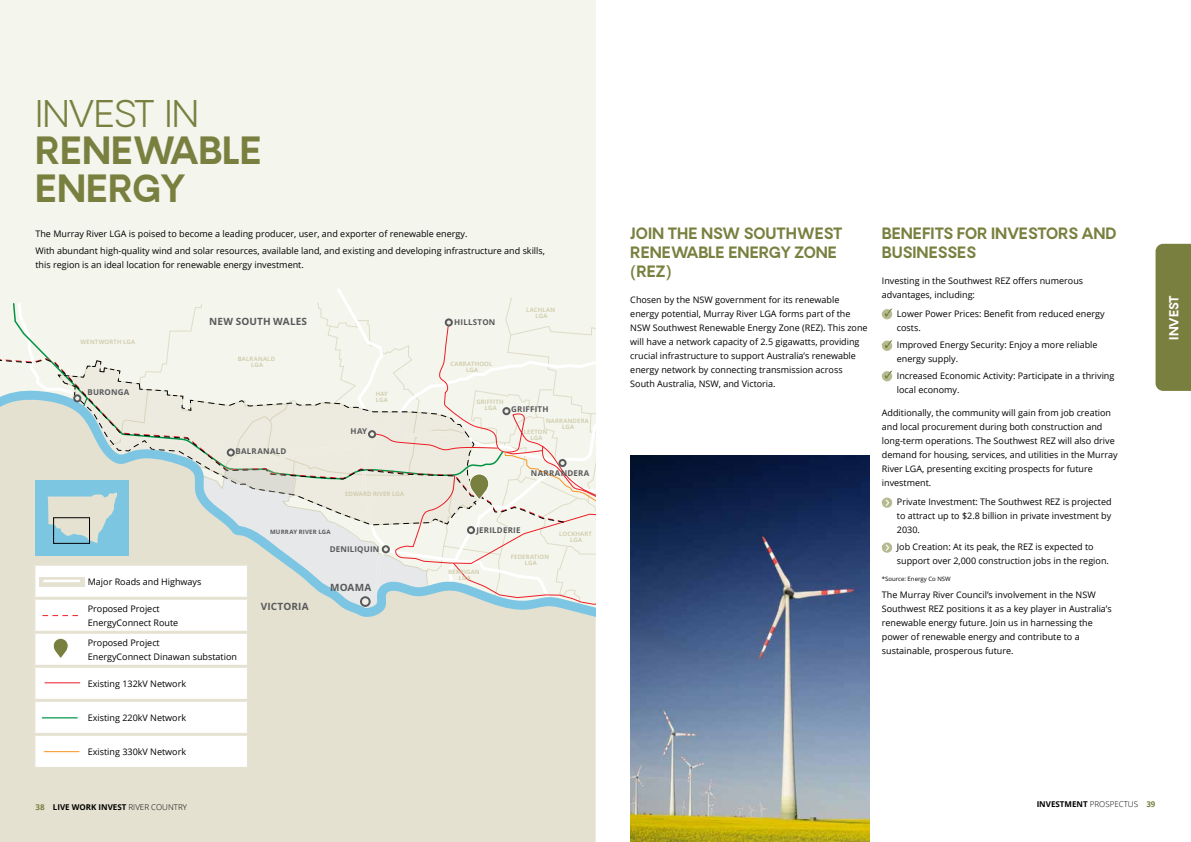
<style>
.page{position:relative;width:1191px;height:842px;background:#fff}
.page>*{position:absolute;margin:0;border:0;box-sizing:border-box;transform-origin:0 0}
.t1{font:700 36px/38px "Oakes Grotesk";color:#79803f}
.t2{font:300 36px "Oakes Grotesk";color:#79803f}
.t3{font:700 15px/19px "Oakes Grotesk";color:#79803f}
.t4{font:700 12px "Oakes Grotesk";color:#fff}
.t5{font:700 10px "Open Sans";letter-spacing:.015em;color:#58595b}
.t6{font:9px/14px "Open Sans";color:#000}
.t7{font:700 8px "Open Sans";letter-spacing:.02em;color:#58595b}
.t8{font:700 8px "Open Sans";color:#000}
.t9{font:600 6px/6px "Open Sans";letter-spacing:.03em;color:#cbc7a3;text-align:center}
.t10{font:6px "Open Sans";color:#000}
.t11{font:700 6px "Open Sans";letter-spacing:.04em;color:#58595b}
.s1{color:#79803f}
.s2{font-weight:300}
.s3{font-weight:700;color:#79803f}
</style>
<div class="page">
<div style="left:0;top:0;width:595px;height:842px;background:#f4f5ed"></div>
<div style="left:0;top:624px;width:595px;height:218px;background:#e5e1d1"></div>
<div style="left:0;top:390px;width:595px;height:234px;background:#e5e1d1"></div>
<div style="left:1155px;top:244px;width:36px;height:147px;background:#79803f"></div>
<img style="left:631px;top:455px;width:238px;height:387px">
<div style="left:882px;top:542px;width:10px;height:11px;background:#b6ba91;border-radius:50%"></div>
<svg style="left:884px;top:543px;width:6px;height:8px"></svg>
<div style="left:882px;top:497px;width:10px;height:11px;background:#b6ba91;border-radius:50%"></div>
<svg style="left:884px;top:498px;width:6px;height:8px"></svg>
<svg style="left:882px;top:309px;width:10px;height:10px"></svg>
<svg style="left:884px;top:309px;width:8px;height:8px"></svg>
<div style="left:882px;top:341px;width:10px;height:10px;background:#b6ba91;border-radius:50%"></div>
<svg style="left:884px;top:340px;width:8px;height:8px"></svg>
<div style="left:882px;top:371px;width:10px;height:10px;background:#b6ba91;border-radius:50%"></div>
<svg style="left:884px;top:371px;width:8px;height:8px"></svg>
<div style="left:35px;top:480px;width:94px;height:76px;background:#7cc6e2"></div>
<div style="left:35px;top:566px;width:212px;height:201px;background:#fff"></div>
<hr style="left:32px;top:563px;width:218px;height:3px;background:#e5e2d2">
<hr style="left:32px;top:566px;width:3px;height:31px;background:#e5e2d2">
<hr style="left:32px;top:597px;width:218px;height:3px;background:#e5e2d2">
<hr style="left:32px;top:600px;width:3px;height:31px;background:#e5e2d2">
<hr style="left:247px;top:600px;width:3px;height:31px;background:#e5e2d2">
<hr style="left:32px;top:631px;width:218px;height:3px;background:#e5e2d2">
<hr style="left:32px;top:634px;width:3px;height:31px;background:#e5e2d2">
<hr style="left:247px;top:634px;width:3px;height:31px;background:#e5e2d2">
<hr style="left:32px;top:665px;width:218px;height:3px;background:#e5e2d2">
<hr style="left:32px;top:668px;width:3px;height:31px;background:#e5e2d2">
<hr style="left:247px;top:668px;width:3px;height:31px;background:#e5e2d2">
<hr style="left:32px;top:699px;width:218px;height:3px;background:#e5e2d2">
<hr style="left:32px;top:702px;width:3px;height:31px;background:#e5e2d2">
<hr style="left:247px;top:702px;width:3px;height:31px;background:#e5e2d2">
<hr style="left:32px;top:733px;width:218px;height:3px;background:#e5e2d2">
<hr style="left:32px;top:736px;width:3px;height:31px;background:#e5e2d2">
<hr style="left:247px;top:736px;width:3px;height:31px;background:#e5e2d2">
<hr style="left:32px;top:767px;width:218px;height:3px;background:#e5e2d2">
<svg style="left:43px;top:289px;width:552px;height:327px"></svg>
<svg style="left:53px;top:638px;width:16px;height:21px"></svg>
<hr style="left:45px;top:682px;width:35px;height:1px;background:#ed1d24">
<hr style="left:42px;top:717px;width:35px;height:1px;background:#009444">
<hr style="left:44px;top:751px;width:35px;height:1px;background:#f7941e">
<div style="left:39px;top:577px;width:45px;height:9px;background:#e5e2d2"></div>
<hr style="left:44px;top:580px;width:35px;height:2px;background:#fff">
<h1 class="t2" style="left:35px;top:91px;width:165px">INVEST IN</h1>
<h1 class="t1" style="left:35px;top:133px;width:228px">RENEWABLE<br>ENERGY</h1>
<p class="t6" style="left:35px;top:225px;width:511px;line-height:16.8px">The Murray River LGA is poised to become a leading producer, user, and exporter of renewable energy.<br>With abundant high-quality wind and solar resources, available land, and existing and developing infrastructure and skills,</p>
<p class="t6" style="left:35px;top:257px;width:270px">this region is an ideal location for renewable energy investment.</p>
<p class="t9" style="left:81px;top:339px;width:56px">WENTWORTH LGA</p>
<p class="t7" style="left:88px;top:386px;width:43px">BURONGA</p>
<p class="t5" style="left:209px;top:314px;width:99px">NEW SOUTH WALES</p>
<p class="t9" style="left:238px;top:356px;width:39px">BALRANALD<br>LGA</p>
<p class="t7" style="left:236px;top:446px;width:52px">BALRANALD</p>
<p class="t9" style="left:376px;top:390px;width:14px;text-align:left">HAY<br>LGA</p>
<p class="t7" style="left:350px;top:425px;width:18px">HAY</p>
<p class="t9" style="left:345px;top:491px;width:60px">EDWARD RIVER LGA</p>
<p class="t11" style="left:270px;top:527px;width:62px">MURRAY RIVER LGA</p>
<p class="t7" style="left:330px;top:544px;width:51px">DENILIQUIN</p>
<p class="t6" style="left:88px;top:574px;width:115px">Major Roads and Highways</p>
<p class="t6" style="left:88px;top:601px;width:92px">Proposed Project<br>EnergyConnect Route</p>
<p class="t6" style="left:88px;top:635px;width:151px">Proposed Project<br>EnergyConnect Dinawan substation</p>
<p class="t6" style="left:88px;top:676px;width:100px">Existing 132kV Network</p>
<p class="t6" style="left:88px;top:710px;width:100px">Existing 220kV Network</p>
<p class="t6" style="left:88px;top:744px;width:100px">Existing 330kV Network</p>
<p class="t8" style="left:35px;top:801px;width:153px"><span class="s1">38</span> LIVE WORK INVEST <span class="s2">RIVER COUNTRY</span></p>
<p class="t5" style="left:261px;top:599px;width:50px">VICTORIA</p>
<p class="t5" style="left:330px;top:581px;width:43px">MOAMA</p>
<p class="t7" style="left:454px;top:317px;width:43px">HILLSTON</p>
<p class="t9" style="left:526px;top:306px;width:30px">LACHLAN<br>LGA</p>
<p class="t9" style="left:450px;top:361px;width:43px">CARRATHOOL<br>LGA</p>
<p class="t9" style="left:476px;top:398px;width:29px">GRIFFITH<br>LGA</p>
<p class="t7" style="left:511px;top:404px;width:39px">GRIFFITH</p>
<p class="t9" style="left:546px;top:418px;width:44px">NARRANDERA<br>LGA</p>
<p class="t9" style="left:524px;top:428px;width:25px">LEETON<br>LGA</p>
<p class="t7" style="left:531px;top:467px;width:60px">NARRANDERA</p>
<p class="t7" style="left:476px;top:524px;width:45px">JERILDERIE</p>
<p class="t9" style="left:448px;top:569px;width:33px">BERRIGAN<br>LGA</p>
<p class="t9" style="left:511px;top:554px;width:40px">FEDERATION<br>LGA</p>
<p class="t9" style="left:559px;top:531px;width:34px">LOCKHART<br>LGA</p>
<h2 class="t3" style="left:630px;top:225px;width:214px">JOIN THE NSW SOUTHWEST<br>RENEWABLE ENERGY ZONE (REZ)</h2>
<p class="t6" style="left:630px;top:292px;width:239px">Chosen by the NSW government for its renewable energy potential, Murray River LGA forms part of the NSW Southwest Renewable Energy Zone (REZ). This zone will have a network capacity of 2.5 gigawatts, providing crucial infrastructure to support Australia’s renewable energy network by connecting transmission across South Australia, NSW, and Victoria.</p>
<h2 class="t3" style="left:882px;top:225px;width:236px">BENEFITS FOR INVESTORS AND<br>BUSINESSES</h2>
<p class="t6" style="left:882px;top:273px;width:203px">Investing in the Southwest REZ offers numerous advantages, including:</p>
<p class="t6" style="left:897px;top:307px;width:209px;text-indent:-15px"><span class="s3">•</span> Lower Power Prices: Benefit from reduced energy costs.</p>
<p class="t6" style="left:897px;top:338px;width:202px;text-indent:-15px"><span class="s3">•</span> Improved Energy Security: Enjoy a more reliable energy supply.</p>
<p class="t6" style="left:897px;top:369px;width:219px;text-indent:-15px"><span class="s3">•</span> Increased Economic Activity: Participate in a thriving local economy.</p>
<p class="t6" style="left:882px;top:405px;width:237px">Additionally, the community will gain from job creation and local procurement during both construction and long-term operations. The Southwest REZ will also drive demand for housing, services, and utilities in the Murray River LGA, presenting exciting prospects for future investment.</p>
<p class="t6" style="left:897px;top:495px;width:216px;text-align:justify;text-indent:-15px"><span class="s3">•</span> Private Investment: The Southwest REZ is projected to attract up to $2.8 billion in private investment by 2030.</p>
<p class="t6" style="left:897px;top:540px;width:213px;text-indent:-15px"><span class="s3">•</span> Job Creation: At its peak, the REZ is expected to support over 2,000 construction jobs in the region.</p>
<p class="t10" style="left:882px;top:575px;width:70px">*Source: Energy Co NSW</p>
<p class="t6" style="left:882px;top:587px;width:231px">The Murray River Council’s involvement in the NSW Southwest REZ positions it as a key player in Australia’s renewable energy future. Join us in harnessing the power of renewable energy and contribute to a sustainable, prosperous future.</p>
<h3 class="t4" style="left:1166px;top:340px;width:46px;rotate:-90deg">INVEST</h3>
<p class="t8" style="left:1036px;top:798px;width:120px">INVESTMENT <span class="s2">PROSPECTUS</span> <span class="s1">39</span></p>
</div>
